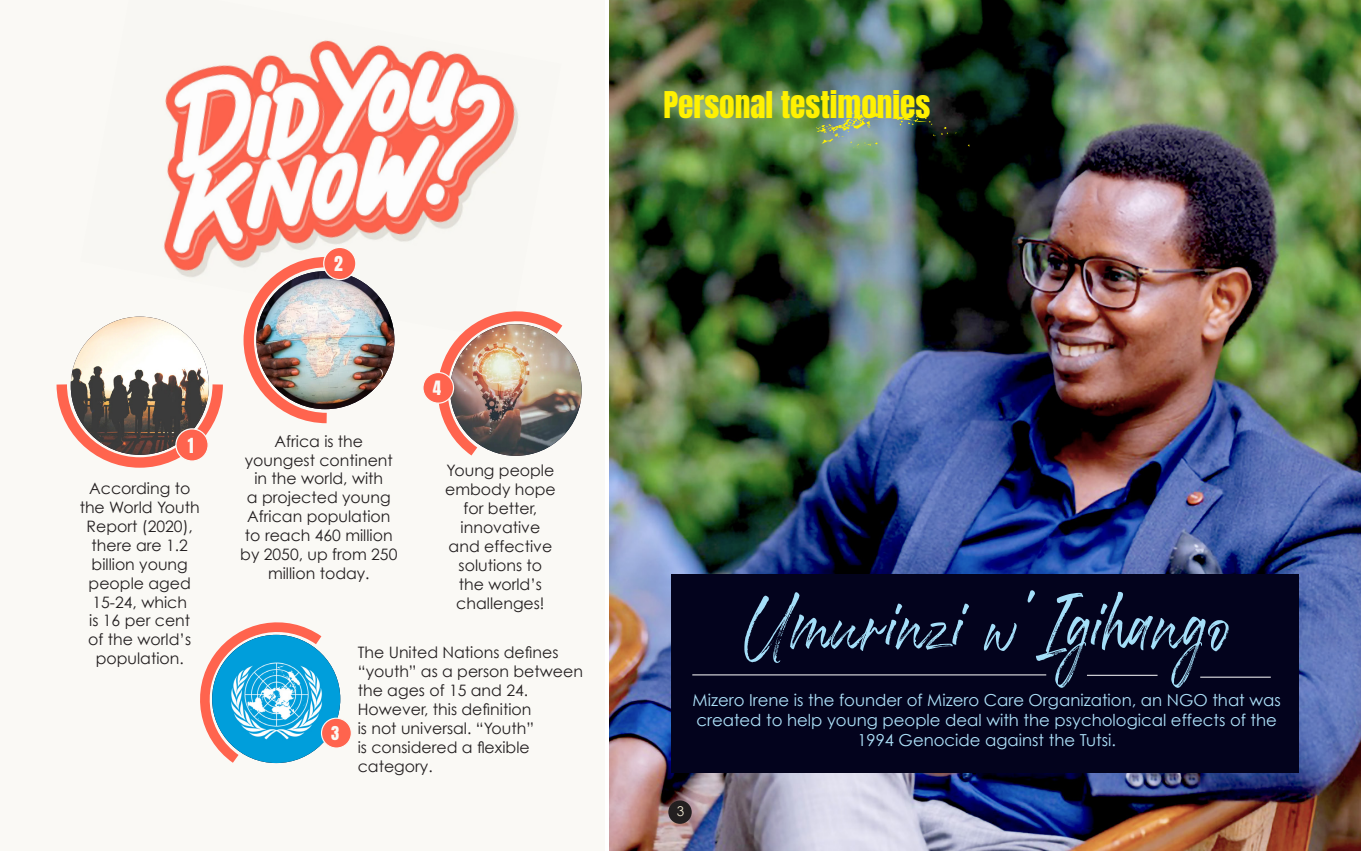
<style>
.page{position:relative;width:1361px;height:851px;background:#fff}
.page>*{position:absolute;margin:0;border:0;box-sizing:border-box;transform-origin:0 0}
.t1{font:76.5px "Long Path";color:#a4def8}
.t2{font:31.35px "Anton";color:#fff101}
.t3{font:17.7px "Anton";color:#faf9f5}
.t4{font:16.8px "Anton";color:#faf9f5}
.t5{font:16.5px/19.8px "Century Gothic";color:#ade1f9;text-align:center}
.t6{font:16.35px "Anton";color:#faf9f5}
.t7{font:15.75px/18.9px "Century Gothic";color:#231f20;text-align:center}
.t8{font:13.5px "Century Gothic";color:#ebe3cc}
</style>
<div class="page">
<img style="left:609px;top:0;width:752px;height:850px">
<div style="left:0;top:0;width:604px;height:850px;background:#faf9f5"></div>
<div style="left:668px;top:800px;width:24px;height:23px;background:#231f20;border-radius:50%"></div>
<img style="left:163px;top:40px;width:356px;height:301px">
<img style="left:71px;top:316px;width:138px;height:139px;border-radius:69px">
<svg style="left:56px;top:374px;width:167px;height:94px"></svg>
<div style="left:176px;top:429px;width:32px;height:32px;background:#ff644e;border-radius:50%"></div>
<div style="left:175px;top:428px;width:34px;height:33px;border:1px solid #faf9f5;border-radius:50%"></div>
<img style="left:256px;top:271px;width:138px;height:138px;border-radius:69px">
<img style="left:238px;top:252px;width:99px;height:172px">
<div style="left:324px;top:247px;width:32px;height:32px;background:#ff644e;border-radius:50%"></div>
<div style="left:323px;top:247px;width:33px;height:33px;border:1px solid #faf9f5;border-radius:50%"></div>
<svg style="left:200px;top:622px;width:132px;height:142px"></svg>
<div style="left:321px;top:718px;width:30px;height:30px;background:#ff644e;border-radius:50%"></div>
<div style="left:321px;top:717px;width:31px;height:31px;border:1px solid #faf9f5;border-radius:50%"></div>
<img style="left:450px;top:324px;width:132px;height:131px;border-radius:66px">
<img style="left:419px;top:306px;width:154px;height:150px">
<div style="left:423px;top:372px;width:30px;height:31px;background:#ff644e;border-radius:50%"></div>
<div style="left:422px;top:372px;width:32px;height:31px;border:1px solid #faf9f5;border-radius:50%"></div>
<img style="left:816px;top:104px;width:153px;height:44px">
<div style="left:671px;top:573px;width:628px;height:199px;background:#03031d"></div>
<hr style="left:692px;top:674px;width:354px;height:1px;background:#fff">
<hr style="left:1087px;top:675px;width:70px;height:1px;background:#fff">
<hr style="left:1200px;top:676px;width:70px;height:1px;background:#fff">
<p class="t3" style="left:334px;top:255px;width:10px">2</p>
<p class="t4" style="left:433px;top:379px;width:10px">4</p>
<p class="t3" style="left:188px;top:436px;width:7px">1</p>
<p class="t7" style="left:240px;top:431px;width:159px">Africa is the youngest continent in the world, with<br>a projected young<br>African population to reach 460 million by 2050, up from 250 million today.</p>
<p class="t7" style="left:445px;top:461px;width:112px">Young people embody hope for better, innovative and effective solutions to the world’s challenges!</p>
<p class="t7" style="left:80px;top:478px;width:122px">According to the World Youth<br>Report (2020), there are 1.2 billion young people aged<br>15-24, which<br>is 16 per cent of the world’s population.</p>
<p class="t7" style="left:358px;top:642px;width:227px;text-align:left">The United Nations defines “youth” as a person between the ages of 15 and 24.<br>However, this definition<br>is not universal. “Youth”<br>is considered a flexible category.</p>
<p class="t6" style="left:331px;top:725px;width:10px">3</p>
<p class="t2" style="left:663px;top:89px;width:268px">Personal testimonies</p>
<p class="t1" style="left:740px;top:573px;width:493px">Umurinzi w’Igihango</p>
<p class="t5" style="left:692px;top:689px;width:590px">Mizero Irene is the founder of Mizero Care Organization, an NGO that was created to help young people deal with the psychological effects of the<br>1994 Genocide against the Tutsi.</p>
<p class="t8" style="left:677px;top:803px;width:9px">3</p>
</div>
